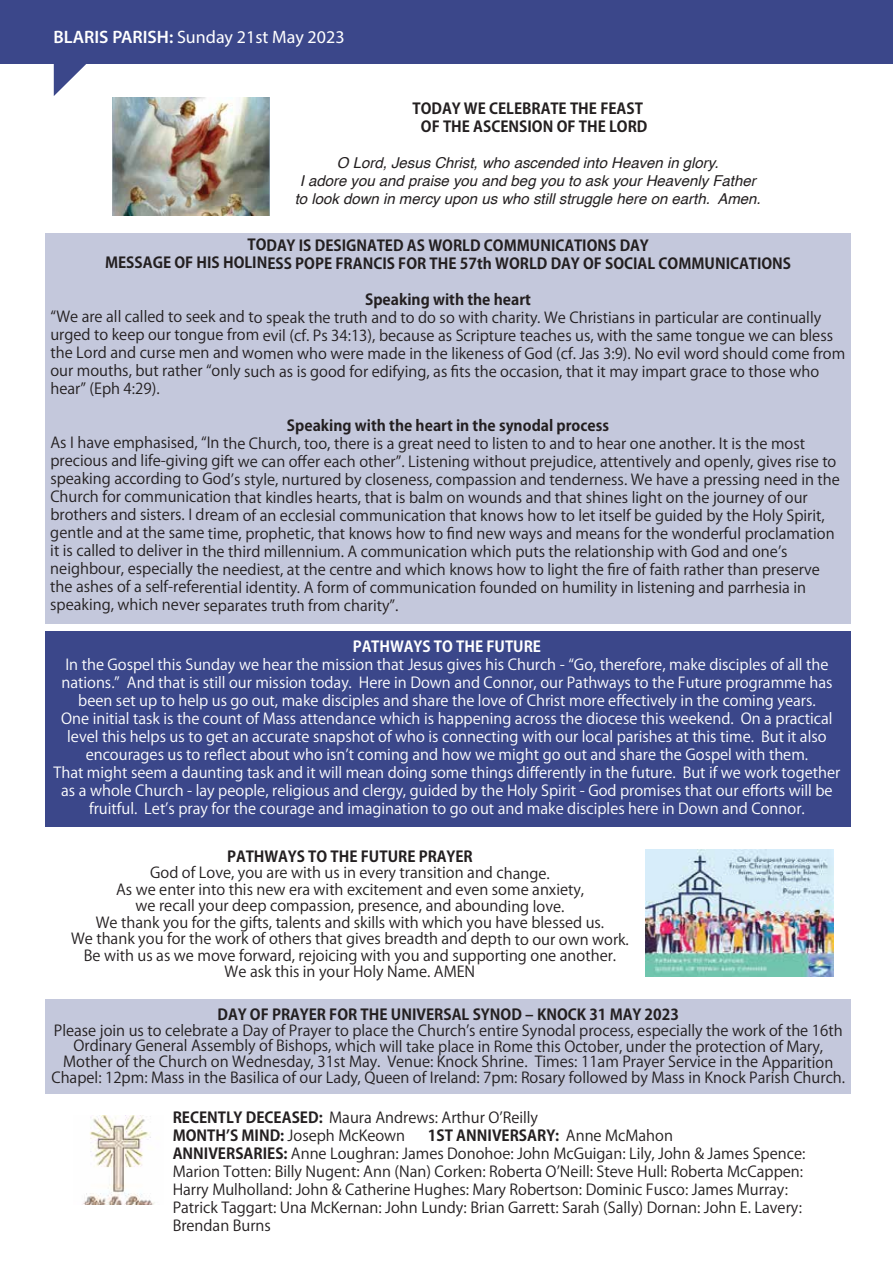
<style>
.page{position:relative;width:893px;height:1263px;background:#fff}
.page>*{position:absolute;margin:0;border:0;box-sizing:border-box;transform-origin:0 0}
.t1{font:18px "Myriad Pro";color:#fff}
.t2{font:15px/18px "Koz Go Pro";color:#231f20}
.t3{font:15px/18px "Koz Go Pro";color:#fff;text-align:center}
.t4{font:700 15px/18px "Koz Go Pro";color:#231f20;text-align:center}
.t5{font:italic 15px/18px "Helvetica";color:#231f20;text-align:center}
.t6{font:700 15px "Koz Go Pro";color:#fff}
.s1{font-weight:600}
.s2{font-weight:700}
</style>
<div class="page">
<div style="left:45px;top:999px;width:805px;height:95px;background:#c4c8dc"></div>
<img style="left:83px;top:1115px;width:72px;height:89px">
<div style="left:0;top:0;width:893px;height:63px;background:#3b478a"></div>
<svg style="left:54px;top:63px;width:38px;height:33px"></svg>
<img style="left:112px;top:98px;width:157px;height:118px">
<div style="left:45px;top:233px;width:805px;height:390px;background:#c4c8dc"></div>
<div style="left:45px;top:631px;width:805px;height:195px;background:#3b478a"></div>
<img style="left:645px;top:850px;width:188px;height:126px">
<p class="t1" style="left:54px;top:26px;width:293px"><span class="s1">BLARIS PARISH:</span> Sunday 21st May 2023</p>
<p class="t4" style="left:412px;top:101px;width:237px">TODAY WE CELEBRATE THE FEAST<br>OF THE ASCENSION OF THE LORD</p>
<p class="t5" style="left:295px;top:154px;width:468px">O Lord, Jesus Christ, who ascended into Heaven in glory.<br>I adore you and praise you and beg you to ask your Heavenly Father to look down in mercy upon us who still struggle here on earth. Amen.</p>
<p class="t4" style="left:105px;top:237px;width:688px">TODAY IS DESIGNATED AS WORLD COMMUNICATIONS DAY<br>MESSAGE OF HIS HOLINESS POPE FRANCIS FOR THE 57th WORLD DAY OF SOCIAL COMMUNICATIONS</p>
<p class="t4" style="left:365px;top:291px;width:167px">Speaking with the heart</p>
<p class="t2" style="left:50px;top:308px;width:796px">“We are all called to seek and to speak the truth and to do so with charity. We Christians in particular are continually urged to keep our tongue from evil (cf. Ps 34:13), because as Scripture teaches us, with the same tongue we can bless the Lord and curse men and women who were made in the likeness of God (cf. Jas 3:9). No evil word should come from our mouths, but rather “only such as is good for edifying, as fits the occasion, that it may impart grace to those who hear” (Eph 4:29).</p>
<p class="t4" style="left:287px;top:417px;width:324px">Speaking with the heart in the synodal process</p>
<p class="t2" style="left:50px;top:434px;width:791px">As I have emphasised, “In the Church, too, there is a great need to listen to and to hear one another. It is the most precious and life-giving gift we can offer each other”. Listening without prejudice, attentively and openly, gives rise to speaking according to Godʼs style, nurtured by closeness, compassion and tenderness. We have a pressing need in the Church for communication that kindles hearts, that is balm on wounds and that shines light on the journey of our brothers and sisters. I dream of an ecclesial communication that knows how to let itself be guided by the Holy Spirit, gentle and at the same time, prophetic, that knows how to find new ways and means for the wonderful proclamation it is called to deliver in the third millennium. A communication which puts the relationship with God and oneʼs neighbour, especially the neediest, at the centre and which knows how to light the fire of faith rather than preserve the ashes of a self-referential identity. A form of communication founded on humility in listening and parrhesia in speaking, which never separates truth from charity”.</p>
<p class="t6" style="left:353px;top:637px;width:190px">PATHWAYS TO THE FUTURE</p>
<p class="t3" style="left:54px;top:656px;width:788px">In the Gospel this Sunday we hear the mission that Jesus gives his Church - “Go, therefore, make disciples of all the nations.” And that is still our mission today. Here in Down and Connor, our Pathways to the Future programme has been set up to help us go out, make disciples and share the love of Christ more effectively in the coming years.<br>One initial task is the count of Mass attendance which is happening across the diocese this weekend. On a practical level this helps us to get an accurate snapshot of who is connecting with our local parishes at this time. But it also encourages us to reflect about who isnʼt coming and how we might go out and share the Gospel with them.<br>That might seem a daunting task and it will mean doing some things differently in the future. But if we work together as a whole Church - lay people, religious and clergy, guided by the Holy Spirit - God promises that our efforts will be fruitful. Letʼs pray for the courage and imagination to go out and make disciples here in Down and Connor.</p>
<p class="t4" style="left:227px;top:848px;width:247px">PATHWAYS TO THE FUTURE PRAYER</p>
<p class="t2" style="left:71px;top:865px;width:559px;line-height:16.5px;text-align:center">God of Love, you are with us in every transition and change.<br>As we enter into this new era with excitement and even some anxiety,<br>we recall your deep compassion, presence, and abounding love.<br>We thank you for the gifts, talents and skills with which you have blessed us.<br>We thank you for the work of others that gives breadth and depth to our own work.<br>Be with us as we move forward, rejoicing with you and supporting one another.<br>We ask this in your Holy Name. AMEN</p>
<p class="t4" style="left:218px;top:1006px;width:463px">DAY OF PRAYER FOR THE UNIVERSAL SYNOD ‒ KNOCK 31 MAY 2023</p>
<p class="t2" style="left:51px;top:1023px;width:795px;line-height:15.8px;text-align:center">Please join us to celebrate a Day of Prayer to place the Churchʼs entire Synodal process, especially the work of the 16th Ordinary General Assembly of Bishops, which will take place in Rome this October, under the protection of Mary, Mother of the Church on Wednesday, 31st May. Venue: Knock Shrine. Times: 11am Prayer Service in the Apparition Chapel: 12pm: Mass in the Basilica of our Lady, Queen of Ireland: 7pm: Rosary followed by Mass in Knock Parish Church.</p>
<p class="t2" style="left:173px;top:1109px;width:367px"><span class="s2">RECENTLY DECEASED:</span> Maura Andrews: Arthur OʼReilly<br><span class="s2">MONTHʼS MIND:</span> Joseph McKeown</p>
<p class="t2" style="left:173px;top:1127px;width:634px;text-indent:255px"><span class="s2">1ST ANNIVERSARY:</span> Anne McMahon<br><span class="s2">ANNIVERSARIES:</span> Anne Loughran: James Donohoe: John McGuigan: Lily, John &amp; James Spence:<br>Marion Totten: Billy Nugent: Ann (Nan) Corken: Roberta OʼNeill: Steve Hull: Roberta McCappen:<br>Harry Mulholland: John &amp; Catherine Hughes: Mary Robertson: Dominic Fusco: James Murray:<br>Patrick Taggart: Una McKernan: John Lundy: Brian Garrett: Sarah (Sally) Dornan: John E. Lavery:<br>Brendan Burns</p>
</div>
